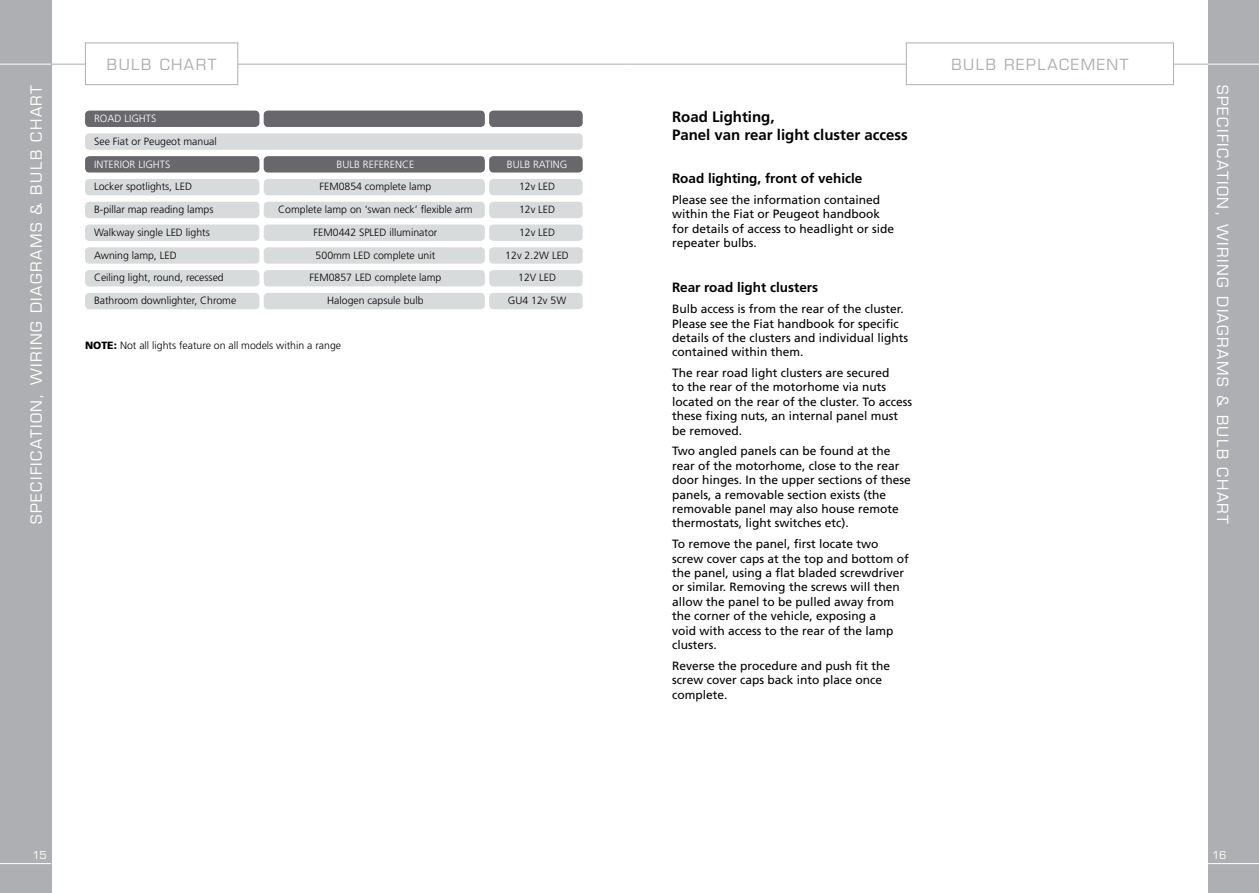
<style>
.page{position:relative;width:1259px;height:893px;background:#fff}
.page>*{position:absolute;margin:0;border:0;box-sizing:border-box;transform-origin:0 0}
.t1{font:15px "Eurostile";letter-spacing:.1em;color:#fff}
.t2{font:700 15px/18px "Frutiger LT";color:#000}
.t3{font:15px "Eurostile";letter-spacing:.1em;color:#aeafb2}
.t4{font:700 13.5px "Frutiger LT";color:#000}
.t5{font:12px/14.4px "Frutiger";color:#000}
.t6{font:300 10.5px/22.8px "Frutiger";color:#000;text-align:center}
.t7{font:300 10.5px "Frutiger";color:#fff}
.t8{font:10.5px "Eurostile";color:#fff}
.s1{font-weight:900}
</style>
<div class="page">
<hr style="left:0;top:64px;width:629px;height:1px;background:#aeafb2">
<div style="left:0;top:0;width:51px;height:893px;background:#aeafb2"></div>
<hr style="left:0;top:863px;width:51px;height:1px;background:#fff">
<hr style="left:0;top:64px;width:51px;height:1px;background:#fff">
<hr style="left:629px;top:64px;width:630px;height:1px;background:#aeafb2">
<div style="left:1208px;top:0;width:51px;height:893px;background:#aeafb2"></div>
<hr style="left:1208px;top:863px;width:51px;height:1px;background:#fff">
<hr style="left:1208px;top:64px;width:51px;height:1px;background:#fff">
<div style="left:906px;top:43px;width:267px;height:42px;background:#fff"></div>
<div style="left:906px;top:43px;width:268px;height:42px;border:1px solid #aeafb2"></div>
<div style="left:85px;top:43px;width:153px;height:42px;background:#fff"></div>
<div style="left:85px;top:43px;width:153px;height:42px;border:1px solid #aeafb2"></div>
<div style="left:85px;top:133px;width:498px;height:17px;background:#d8dbdc;border-radius:4px"></div>
<div style="left:85px;top:111px;width:174px;height:16px;background:#68676c;border-radius:4px"></div>
<div style="left:85px;top:179px;width:174px;height:16px;background:#d8dbdc;border-radius:4px"></div>
<div style="left:85px;top:202px;width:174px;height:16px;background:#d8dbdc;border-radius:4px"></div>
<div style="left:85px;top:224px;width:174px;height:17px;background:#d8dbdc;border-radius:4px"></div>
<div style="left:85px;top:247px;width:174px;height:17px;background:#d8dbdc;border-radius:4px"></div>
<div style="left:85px;top:270px;width:174px;height:16px;background:#d8dbdc;border-radius:4px"></div>
<div style="left:85px;top:293px;width:174px;height:16px;background:#d8dbdc;border-radius:4px"></div>
<div style="left:264px;top:111px;width:221px;height:16px;background:#68676c;border-radius:4px"></div>
<div style="left:264px;top:179px;width:221px;height:16px;background:#d8dbdc;border-radius:4px"></div>
<div style="left:264px;top:202px;width:221px;height:16px;background:#d8dbdc;border-radius:4px"></div>
<div style="left:264px;top:224px;width:221px;height:17px;background:#d8dbdc;border-radius:4px"></div>
<div style="left:264px;top:247px;width:221px;height:17px;background:#d8dbdc;border-radius:4px"></div>
<div style="left:264px;top:270px;width:221px;height:16px;background:#d8dbdc;border-radius:4px"></div>
<div style="left:264px;top:293px;width:221px;height:16px;background:#d8dbdc;border-radius:4px"></div>
<div style="left:489px;top:111px;width:94px;height:16px;background:#68676c;border-radius:4px"></div>
<div style="left:489px;top:179px;width:94px;height:16px;background:#d8dbdc;border-radius:4px"></div>
<div style="left:489px;top:202px;width:94px;height:16px;background:#d8dbdc;border-radius:4px"></div>
<div style="left:489px;top:224px;width:94px;height:17px;background:#d8dbdc;border-radius:4px"></div>
<div style="left:489px;top:247px;width:94px;height:17px;background:#d8dbdc;border-radius:4px"></div>
<div style="left:489px;top:270px;width:94px;height:16px;background:#d8dbdc;border-radius:4px"></div>
<div style="left:489px;top:293px;width:94px;height:16px;background:#d8dbdc;border-radius:4px"></div>
<div style="left:85px;top:156px;width:174px;height:17px;background:#68676c;border-radius:4px"></div>
<div style="left:264px;top:156px;width:221px;height:17px;background:#68676c;border-radius:4px"></div>
<div style="left:489px;top:156px;width:94px;height:17px;background:#68676c;border-radius:4px"></div>
<p class="t1" style="left:27px;top:524px;width:441px;rotate:-90deg">SPECIFICATION, WIRING DIAGRAMS &amp; BULB CHART</p>
<p class="t3" style="left:107px;top:55px;width:111px">BULB CHART</p>
<p class="t3" style="left:951px;top:55px;width:179px">BULB REPLACEMENT</p>
<p class="t7" style="left:94px;top:112px;width:14px">Road</p>
<p class="t7" style="left:124px;top:112px;width:7px">lights</p>
<p class="t6" style="left:94px;top:130px;width:124px">See Fiat or Peugeot manual</p>
<p class="t7" style="left:94px;top:158px;width:9px">Interior</p>
<p class="t7" style="left:138px;top:158px;width:7px">lights</p>
<p class="t7" style="left:337px;top:158px;width:13px">Bulb</p>
<p class="t7" style="left:363px;top:158px;width:7px">reference</p>
<p class="t7" style="left:507px;top:158px;width:13px">Bulb</p>
<p class="t7" style="left:533px;top:158px;width:7px">rating</p>
<p class="t6" style="left:94px;top:175px;width:144px;text-align:left">Locker spotlights, LED<br>B-pillar map reading lamps<br>Walkway single LED lights<br>Awning lamp, LED<br>Ceiling light, round, recessed<br>Bathroom downlighter, Chrome</p>
<p class="t6" style="left:278px;top:175px;width:196px">FEM0854 complete lamp<br>Complete lamp on ‘swan neck’ flexible arm<br>FEM0442 SPLED illuminator<br>500mm LED complete unit<br>FEM0857 LED complete lamp<br>Halogen capsule bulb</p>
<p class="t6" style="left:505px;top:175px;width:65px">12v LED<br>12v LED<br>12v LED<br>12v 2.2W LED<br>12V LED<br>GU4 12v 5W</p>
<p class="t6" style="left:85px;top:334px;width:257px"><span class="s1">NOTE:</span> Not all lights feature on all models within a range</p>
<p class="t2" style="left:672px;top:108px;width:237px">Road Lighting,<br>Panel van rear light cluster access</p>
<p class="t4" style="left:672px;top:171px;width:192px">Road lighting, front of vehicle</p>
<p class="t5" style="left:672px;top:192px;width:224px">Please see the information contained within the Fiat or Peugeot handbook for details of access to headlight or side repeater bulbs.</p>
<p class="t4" style="left:672px;top:280px;width:148px">Rear road light clusters</p>
<p class="t5" style="left:672px;top:302px;width:238px">Bulb access is from the rear of the cluster.<br>Please see the Fiat handbook for specific details of the clusters and individual lights contained within them.</p>
<p class="t5" style="left:672px;top:366px;width:242px">The rear road light clusters are secured<br>to the rear of the motorhome via nuts located on the rear of the cluster. To access these fixing nuts, an internal panel must be removed.</p>
<p class="t5" style="left:672px;top:444px;width:240px">Two angled panels can be found at the rear of the motorhome, close to the rear door hinges. In the upper sections of these panels, a removable section exists (the removable panel may also house remote thermostats, light switches etc).</p>
<p class="t5" style="left:672px;top:537px;width:238px">To remove the panel, first locate two screw cover caps at the top and bottom of the panel, using a flat bladed screwdriver or similar. Removing the screws will then allow the panel to be pulled away from the corner of the vehicle, exposing a<br>void with access to the rear of the lamp clusters.</p>
<p class="t5" style="left:672px;top:658px;width:220px">Reverse the procedure and push fit the screw cover caps back into place once complete.</p>
<p class="t8" style="left:33px;top:849px;width:16px">15</p>
<p class="t1" style="left:1231px;top:85px;width:441px;rotate:90deg">SPECIFICATION, WIRING DIAGRAMS &amp; BULB CHART</p>
<p class="t8" style="left:1212px;top:849px;width:16px">16</p>
</div>
